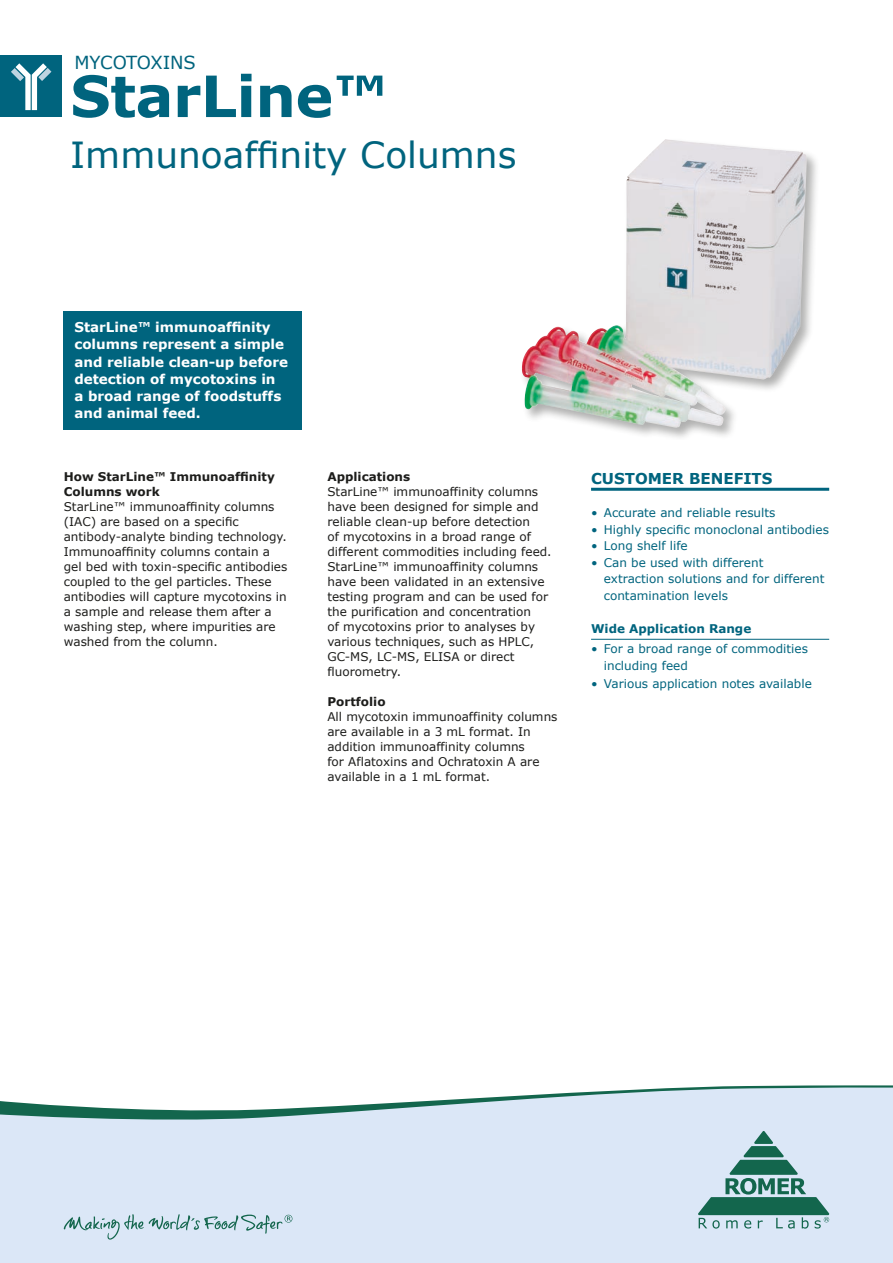
<style>
.page{position:relative;width:893px;height:1263px;background:#fff}
.page>*{position:absolute;margin:0;border:0;box-sizing:border-box;transform-origin:0 0}
.t1{font:700 57px "Verdana";letter-spacing:-.01em;color:#00647e}
.t2{font:36px "Verdana";color:#00647e}
.t3{font:18px "Verdana";letter-spacing:-.01em;color:#00647e}
.t4{font:700 15px "Verdana";color:#00647e}
.t5{font:700 13.5px/17.2px "Verdana";color:#fff}
.t6{font:12px/15px "Verdana";color:#1d1d1b}
.t7{font:12px/16.5px "Verdana";color:#00647e}
.t8{font:700 12px/15px "Verdana";color:#1d1d1b}
.t9{font:700 12px "Verdana";color:#00647e}
</style>
<div class="page">
<div style="left:520px;top:137px;width:301px;height:302px;background:#1d1d1b;opacity:.35"></div>
<img style="left:522px;top:139px;width:285px;height:289px">
<div style="left:0;top:1123px;width:893px;height:140px;background:#dbe7f7"></div>
<svg style="left:0;top:1085px;width:893px;height:38px"></svg>
<svg style="left:64px;top:1214px;width:228px;height:25px;background:#bdd3de"></svg>
<svg style="left:698px;top:1131px;width:131px;height:97px;background:#93b8b9"></svg>
<div style="left:64px;top:311px;width:238px;height:118px;background:#00647e"></div>
<div style="left:0;top:55px;width:62px;height:62px;background:#00647e"></div>
<svg style="left:11px;top:63px;width:40px;height:47px"></svg>
<hr style="left:591px;top:488px;width:238px;height:3px;background:#00647e">
<hr style="left:591px;top:639px;width:238px;height:1px;background:#00647e">
<h3 class="t3" style="left:74px;top:51px;width:123px">MYCOTOXINS</h3>
<h1 class="t1" style="left:70px;top:59px;width:319px">StarLine™</h1>
<h2 class="t2" style="left:70px;top:132px;width:448px">Immunoaffinity Columns</h2>
<p class="t5" style="left:74px;top:319px;width:215px">StarLine™ immunoaffinity columns represent a simple and reliable clean-up before detection of mycotoxins in<br>a broad range of foodstuffs and animal feed.</p>
<p class="t8" style="left:64px;top:469px;width:213px">How StarLine™ Immunoaffinity<br>Columns work</p>
<p class="t6" style="left:64px;top:499px;width:225px">StarLine™ immunoaffinity columns (IAC) are based on a specific antibody-analyte binding technology.<br>Immunoaffinity columns contain a gel bed with toxin-specific antibodies coupled to the gel particles. These antibodies will capture mycotoxins in a sample and release them after a washing step, where impurities are washed from the column.</p>
<p class="t8" style="left:327px;top:469px;width:84px">Applications</p>
<p class="t6" style="left:327px;top:484px;width:226px">StarLine™ immunoaffinity columns have been designed for simple and reliable clean-up before detection<br>of mycotoxins in a broad range of different commodities including feed.<br>StarLine™ immunoaffinity columns have been validated in an extensive testing program and can be used for the purification and concentration<br>of mycotoxins prior to analyses by various techniques, such as HPLC, GC-MS, LC-MS, ELISA or direct fluorometry.</p>
<p class="t8" style="left:327px;top:694px;width:60px">Portfolio</p>
<p class="t6" style="left:327px;top:709px;width:232px">All mycotoxin immunoaffinity columns are available in a 3 mL format. In addition immunoaffinity columns<br>for Aflatoxins and Ochratoxin A are available in a 1 mL format.</p>
<p class="t4" style="left:591px;top:468px;width:183px">CUSTOMER BENEFITS</p>
<p class="t7" style="left:591px;top:505px;width:186px">• Accurate and reliable results</p>
<p class="t7" style="left:591px;top:521px;width:239px">• Highly specific monoclonal antibodies</p>
<p class="t7" style="left:591px;top:538px;width:98px">• Long shelf life</p>
<p class="t7" style="left:604px;top:554px;width:222px;text-indent:-13px">• Can be used with different extraction solutions and for different contamination levels</p>
<p class="t9" style="left:591px;top:620px;width:162px">Wide Application Range</p>
<p class="t7" style="left:604px;top:641px;width:206px;text-indent:-13px">• For a broad range of commodities including feed</p>
<p class="t7" style="left:591px;top:675px;width:222px">• Various application notes available</p>
</div>
